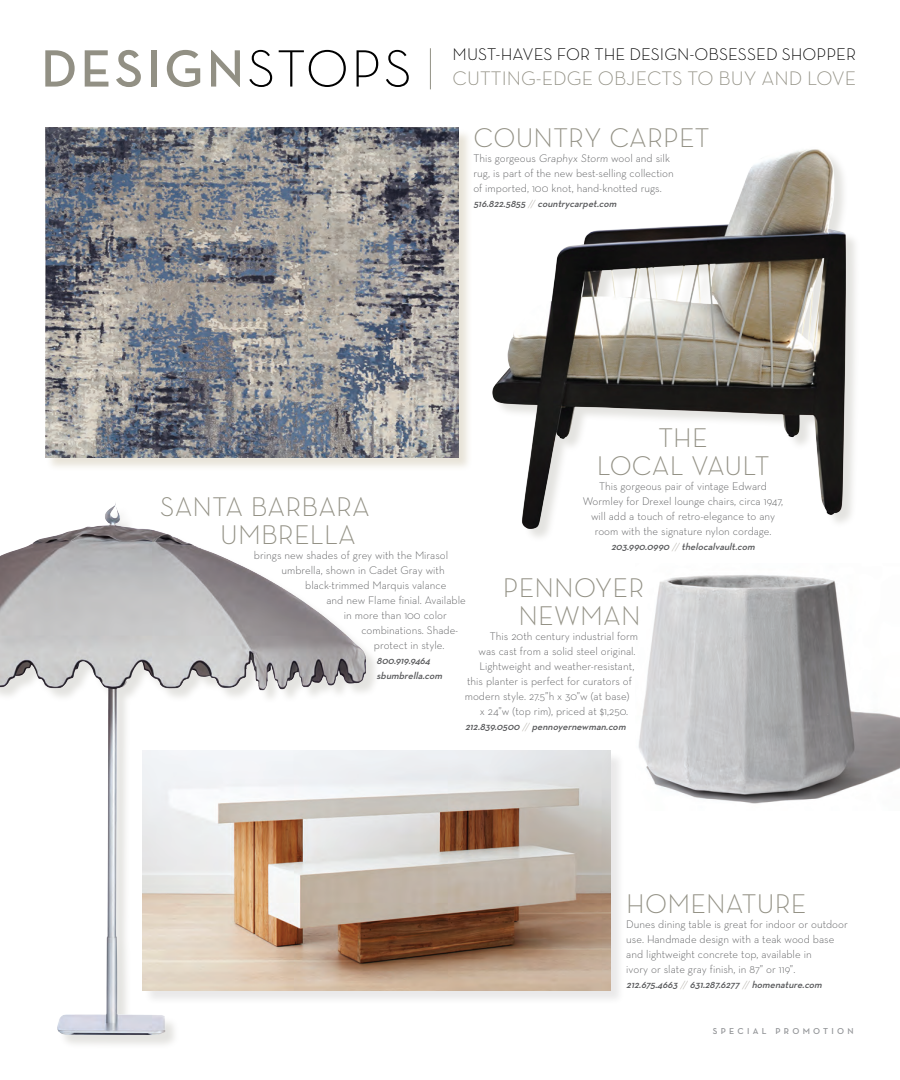
<style>
.page{position:relative;width:900px;height:1080px;background:#fff}
.page>*{position:absolute;margin:0;border:0;box-sizing:border-box;transform-origin:0 0}
.t1{font:600 53.25px "Neutraface Text";letter-spacing:.055em;color:#929084}
.t2{font:300 27.5px/27.5px "Neutraface Text";letter-spacing:.005em;color:#929084;text-align:center}
.t3{font:300 19.88px "Neutraface Text";color:#929084}
.t4{font:300 17.12px "Neutraface Text";color:#000}
.t5{font:300 11.25px/15px "Neutraface Text";color:#57585a}
.t6{font:italic 600 10px/15px "Neutraface Text";letter-spacing:-.265em;color:#57585a}
.t7{font:600 8.75px "Neutraface Text";letter-spacing:.375em;color:#939598}
.s1{font-weight:300;color:#000}
.s2{font-weight:300;color:#a5a097}
</style>
<div class="page">
<div style="left:46px;top:129px;width:427px;height:343px;background:#a49265;opacity:.25"></div>
<img style="left:45px;top:128px;width:413px;height:329px">
<hr style="left:430px;top:48px;width:1px;height:41px;background:#929084">
<div style="left:143px;top:752px;width:482px;height:253px;background:#231f20;opacity:.1"></div>
<img style="left:380px;top:751px;width:231px;height:239px">
<div style="left:0;top:505px;width:380px;height:545px;background:#929084;opacity:.25"></div>
<img style="left:0;top:503px;width:369px;height:533px">
<img style="left:492px;top:149px;width:364px;height:388px">
<img style="left:638px;top:575px;width:262px;height:229px">
<h1 class="t1" style="left:41px;top:35px;width:366px">DESIGN<span class="s1">stops</span></h1>
<h3 class="t4" style="left:453px;top:44px;width:405px">must-haves for the design-obsessed shopper</h3>
<h3 class="t3" style="left:453px;top:65px;width:405px">cutting-edge objects to buy and love</h3>
<h2 class="t2" style="left:473px;top:124px;width:238px">Country Carpet</h2>
<p class="t5" style="left:473px;top:151px;width:202px">This gorgeous Graphyx Storm wool and silk rug, is part of the new best-selling collection of imported, 100 knot, hand-knotted rugs.</p>
<p class="t6" style="left:473px;top:196px;width:147px">516.822.5855 <span class="s2">//</span>countrycarpet.com</p>
<h2 class="t2" style="left:597px;top:424px;width:174px">The<br>Local Vault</h2>
<p class="t5" style="left:583px;top:478px;width:202px;text-align:center">This gorgeous pair of vintage Edward Wormley for Drexel lounge chairs, circa 1947, will add a touch of retro-elegance to any room with the signature nylon cordage.</p>
<p class="t6" style="left:611px;top:539px;width:148px">203.990.0990 <span class="s2">//</span>thelocalvault.com</p>
<h2 class="t2" style="left:160px;top:493px;width:33px">SANTA</h2>
<h2 class="t2" style="left:251px;top:493px;width:15px">BARBARA</h2>
<h2 class="t2" style="left:220px;top:520px;width:18px">UMBRELLA</h2>
<p class="t5" style="left:254px;top:547px;width:196px">brings new shades of grey with the M irasol</p>
<p class="t5" style="left:281px;top:562px;width:165px">umbrella, shown in Cadet Gray with</p>
<p class="t5" style="left:305px;top:577px;width:143px">black-trimmed Marquis valance</p>
<p class="t5" style="left:326px;top:592px;width:141px">and new Flame finial. Available</p>
<p class="t5" style="left:344px;top:607px;width:104px">in more than 100 color</p>
<p class="t5" style="left:361px;top:622px;width:98px">combinations. Shade-</p>
<p class="t5" style="left:374px;top:637px;width:72px">protect in style.</p>
<p class="t6" style="left:376px;top:653px;width:70px">800.919.9464 sbumbrella.com</p>
<h2 class="t2" style="left:503px;top:574px;width:143px">Pennoyer<br>N ewman</h2>
<p class="t5" style="left:490px;top:628px;width:150px">This 20th century industrial form</p>
<p class="t5" style="left:479px;top:643px;width:159px">was cast from a solid steel original.</p>
<p class="t5" style="left:479px;top:658px;width:157px">Lightweight and weather-resistant,</p>
<p class="t5" style="left:467px;top:673px;width:166px">this planter is perfect for curators of</p>
<p class="t5" style="left:465px;top:688px;width:166px">modern style. 27.5”h x 30”w (at base)</p>
<p class="t5" style="left:480px;top:703px;width:150px">x 24”w (top rim), priced at $1,250.</p>
<p class="t6" style="left:465px;top:719px;width:165px">212.839.0500 <span class="s2">//</span>pennoyernewman.com</p>
<h2 class="t2" style="left:626px;top:890px;width:182px">Homenature</h2>
<p class="t5" style="left:626px;top:917px;width:223px">Dunes dining table is great for indoor or outdoor use. H andmade design with a teak wood base and lightweight concrete top, available in<br>ivory or slate gray finish, in 87” or 119”.</p>
<p class="t6" style="left:626px;top:977px;width:200px">212.675.4663 <span class="s2">//</span>631.287.6277<span class="s2">//</span>homenature.com</p>
<p class="t7" style="left:713px;top:1025px;width:142px">SPECIAL PROMOTION</p>
</div>
